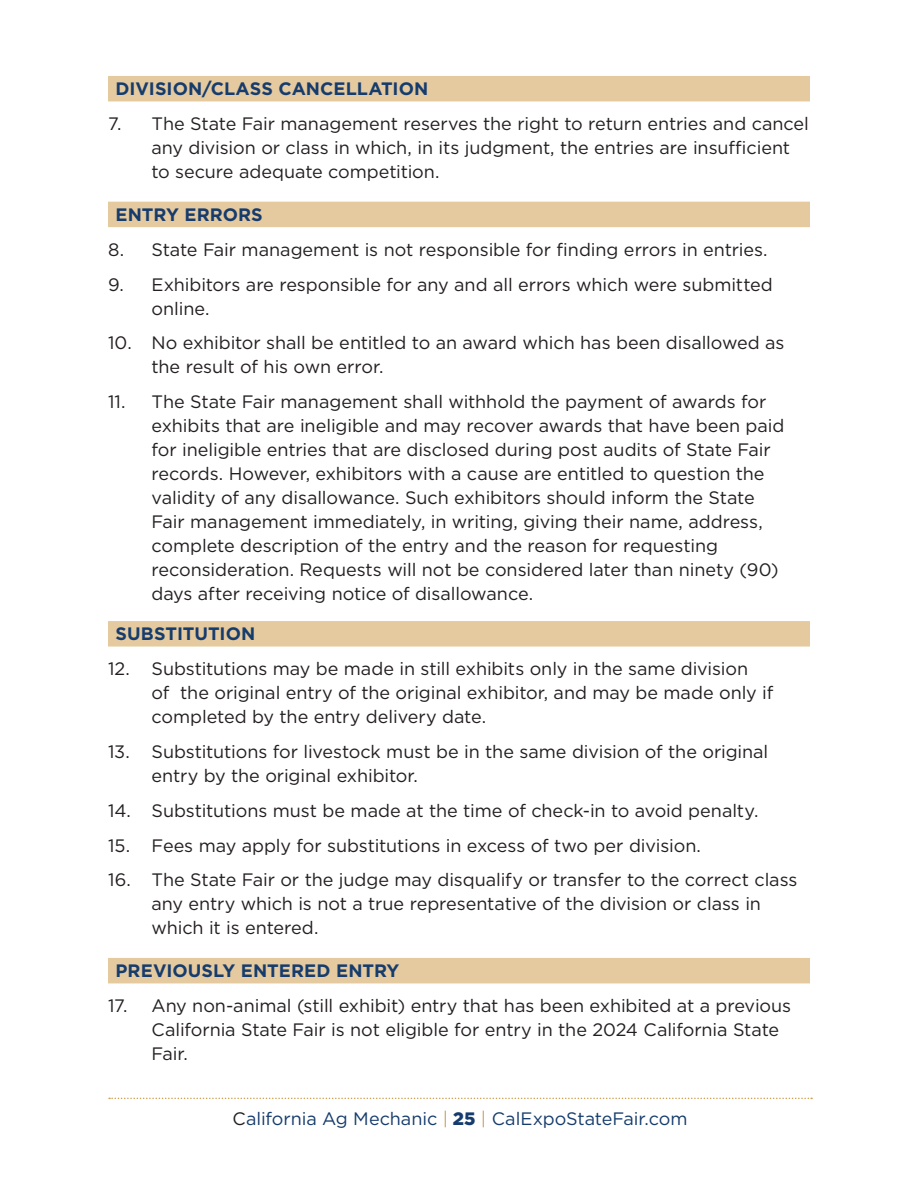
<style>
.page{position:relative;width:918px;height:1188px;background:#fff}
.page>*{position:absolute;margin:0;border:0;box-sizing:border-box;transform-origin:0 0}
.t1{font:18px/24px "Gotham";letter-spacing:-.005em;color:#231f20}
.subheader_2{font:700 18px "Gotham";color:#163c6d}
.t2{font:18px "Gotham";letter-spacing:-.005em;color:#163c6d}
.s1{color:#231f20}
.s2{color:#cfa052}
.s3{font-weight:900}
</style>
<div class="page">
<svg style="left:109px;top:1098px;width:703px;height:1px"></svg>
<div style="left:108px;top:76px;width:702px;height:25px;background:#e6ca9f"></div>
<div style="left:108px;top:202px;width:702px;height:25px;background:#e6ca9f"></div>
<div style="left:108px;top:621px;width:702px;height:26px;background:#e6ca9f"></div>
<div style="left:108px;top:958px;width:702px;height:25px;background:#e6ca9f"></div>
<p class="subheader_2" style="left:116px;top:77px;width:314px">DIVISION/CLASS CANCELLATION</p>
<p class="t1" style="left:152px;top:111px;width:659px;text-indent:-44px">7. The State Fair management reserves the right to return entries and cancel any division or class in which, in its judgment, the entries are insufficient to secure adequate competition.</p>
<p class="subheader_2" style="left:116px;top:203px;width:149px">ENTRY ERRORS</p>
<p class="t1" style="left:108px;top:237px;width:661px">8. State Fair management is not responsible for finding errors in entries.</p>
<p class="t1" style="left:152px;top:272px;width:623px;text-indent:-44px">9. Exhibitors are responsible for any and all errors which were submitted online.</p>
<p class="t1" style="left:152px;top:331px;width:635px;text-indent:-44px">10. No exhibitor shall be entitled to an award which has been disallowed as the result of his own error.</p>
<p class="t1" style="left:152px;top:390px;width:634px;text-indent:-44px">11. The State Fair management shall withhold the payment of awards for exhibits that are ineligible and may recover awards that have been paid for ineligible entries that are disclosed during post audits of State Fair records. However, exhibitors with a cause are entitled to question the validity of any disallowance. Such exhibitors should inform the State Fair management immediately, in writing, giving their name, address, complete description of the entry and the reason for requesting reconsideration. Requests will not be considered later than ninety (90) days after receiving notice of disallowance.</p>
<p class="subheader_2" style="left:116px;top:622px;width:141px">SUBSTITUTION</p>
<p class="t1" style="left:152px;top:657px;width:623px;text-indent:-44px">12. Substitutions may be made in still exhibits only in the same division<br>of the original entry of the original exhibitor, and may be made only if completed by the entry delivery date.</p>
<p class="t1" style="left:152px;top:739px;width:618px;text-indent:-44px">13. Substitutions for livestock must be in the same division of the original entry by the original exhibitor.</p>
<p class="t1" style="left:108px;top:798px;width:652px">14. Substitutions must be made at the time of check-in to avoid penalty.</p>
<p class="t1" style="left:108px;top:833px;width:595px">15. Fees may apply for substitutions in excess of two per division.</p>
<p class="t1" style="left:152px;top:868px;width:648px;text-indent:-44px">16. The State Fair or the judge may disqualify or transfer to the correct class any entry which is not a true representative of the division or class in which it is entered.</p>
<p class="subheader_2" style="left:116px;top:959px;width:286px">PREVIOUSLY ENTERED ENTRY</p>
<p class="t1" style="left:152px;top:993px;width:641px;text-indent:-44px">17. Any non-animal (still exhibit) entry that has been exhibited at a previous<br>California State Fair is not eligible for entry in the 2024 California State<br>Fair.</p>
<p class="t2" style="left:233px;top:1107px;width:457px"><span class="s1">C</span>alifornia Ag Mechanic <span class="s2">|</span> <span class="s3">25</span> <span class="s2">|</span> CalExpoStateFair.com</p>
</div>
